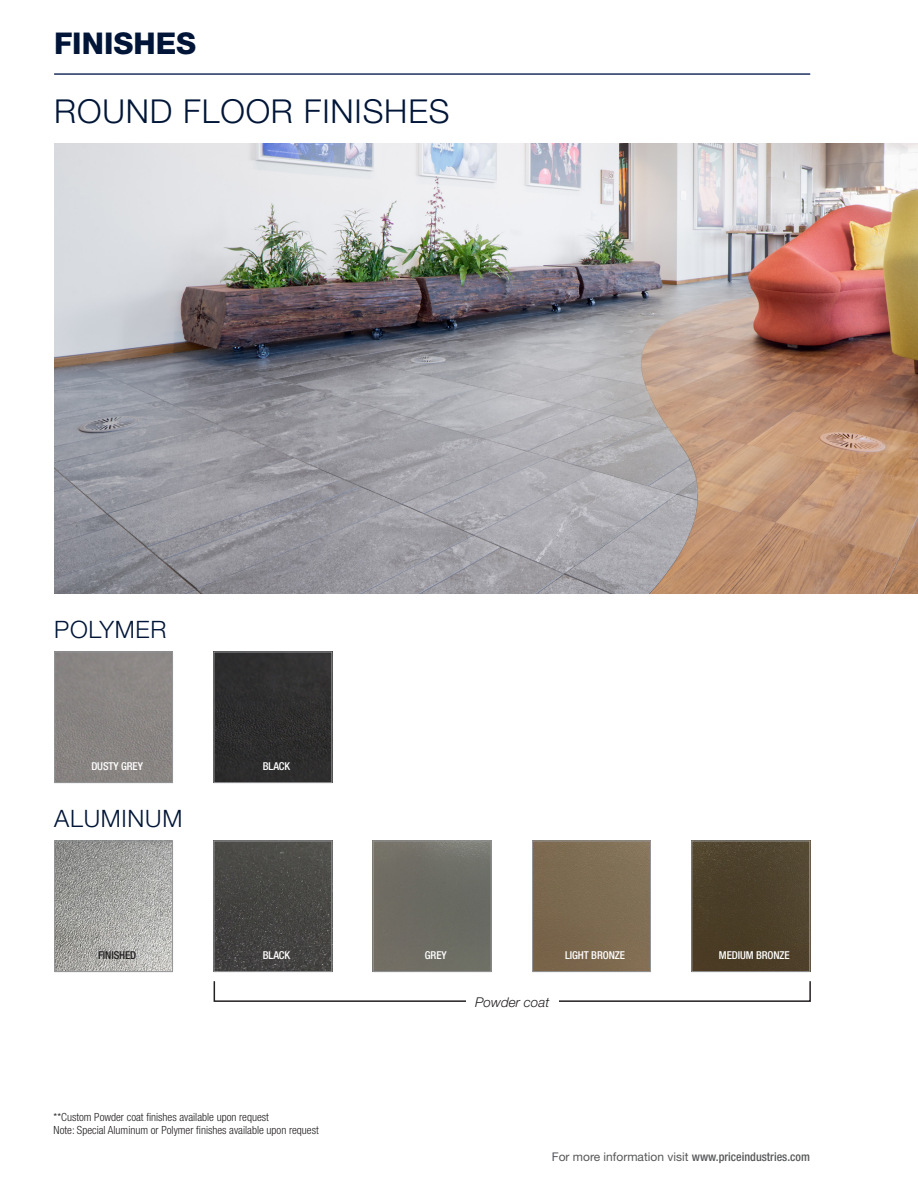
<style>
.page{position:relative;width:918px;height:1188px;background:#fff}
.page>*{position:absolute;margin:0;border:0;box-sizing:border-box;transform-origin:0 0}
.Special-Heading_2{font:300 33px "Helvetica Neue LT Std";letter-spacing:.025em;color:#001537}
.Header_-_Title_1{font:800 30px "Helvetica Neue LT Std";color:#001537}
.Special-Heading_3{font:300 24px "Helvetica Neue LT Std";letter-spacing:.03em;color:#001537}
.Special-Caption{font:italic 300 13.5px "Helvetica Neue LT Std";color:#231f20}
.t1{font:12px "Helvetica Neue LT Std";color:#57585a}
.Notes_-_Body{font:300 condensed 11.25px "Helvetica Neue LT Std";color:#231f20}
.t2{font:500 condensed 10.8px "Helvetica Neue LT Std";letter-spacing:-.01em;color:#fff}
.t3{font:500 condensed 10.8px "Helvetica Neue LT Std";letter-spacing:-.01em;color:#231f20}
.s1{font-weight:500;font-stretch:condensed}
</style>
<div class="page">
<img style="left:54px;top:143px;width:864px;height:451px">
<img style="left:56px;top:654px;width:115px;height:127px">
<div style="left:54px;top:652px;width:119px;height:131px;border:1px solid #939598"></div>
<img style="left:56px;top:843px;width:115px;height:127px">
<div style="left:54px;top:841px;width:119px;height:131px;border:1px solid #939598"></div>
<img style="left:375px;top:843px;width:115px;height:127px">
<div style="left:373px;top:841px;width:119px;height:131px;border:1px solid #939598"></div>
<img style="left:216px;top:654px;width:114px;height:127px">
<div style="left:214px;top:652px;width:118px;height:131px;border:1px solid #939598"></div>
<img style="left:216px;top:843px;width:114px;height:127px">
<div style="left:214px;top:841px;width:118px;height:131px;border:1px solid #939598"></div>
<img style="left:534px;top:843px;width:115px;height:127px">
<div style="left:532px;top:841px;width:119px;height:131px;border:1px solid #939598"></div>
<img style="left:693px;top:843px;width:115px;height:127px">
<div style="left:691px;top:841px;width:119px;height:131px;border:1px solid #939598"></div>
<div style="left:214px;top:980px;width:597px;height:22px;border:2px solid #231f20"></div>
<div style="left:466px;top:990px;width:93px;height:24px;background:#fff"></div>
<hr style="left:55px;top:74px;width:756px;height:1px;background:#5862ab">
<hr style="left:54px;top:74px;width:756px;height:1px;background:#001537">
<p class="Header_-_Title_1" style="left:54px;top:25px;width:144px">FINISHES</p>
<p class="Special-Heading_2" style="left:54px;top:92px;width:397px">ROUND FLOOR FINISHES</p>
<p class="Special-Heading_3" style="left:54px;top:615px;width:114px">POLYMER</p>
<p class="t2" style="left:91px;top:759px;width:53px">DUSTY GREY</p>
<p class="Special-Heading_3" style="left:54px;top:804px;width:130px">ALUMINUM</p>
<p class="t2" style="left:263px;top:759px;width:29px">BLACK</p>
<p class="t3" style="left:98px;top:948px;width:40px">FINISHED</p>
<p class="t2" style="left:565px;top:948px;width:61px">LIGHT BRONZE</p>
<p class="t2" style="left:719px;top:948px;width:72px">MEDIUM BRONZE</p>
<p class="t2" style="left:263px;top:948px;width:29px">BLACK</p>
<p class="t2" style="left:425px;top:948px;width:23px">GREY</p>
<p class="Notes_-_Body" style="left:54px;top:1110px;width:217px">**Custom Powder coat finishes available upon request</p>
<p class="Notes_-_Body" style="left:54px;top:1124px;width:267px">Note: Special Aluminum or Polymer finishes available upon request</p>
<p class="Special-Caption" style="left:475px;top:994px;width:76px">Powder coat</p>
<p class="t1" style="left:552px;top:1150px;width:260px">For more information visit <span class="s1">www.priceindustries.com</span></p>
</div>
